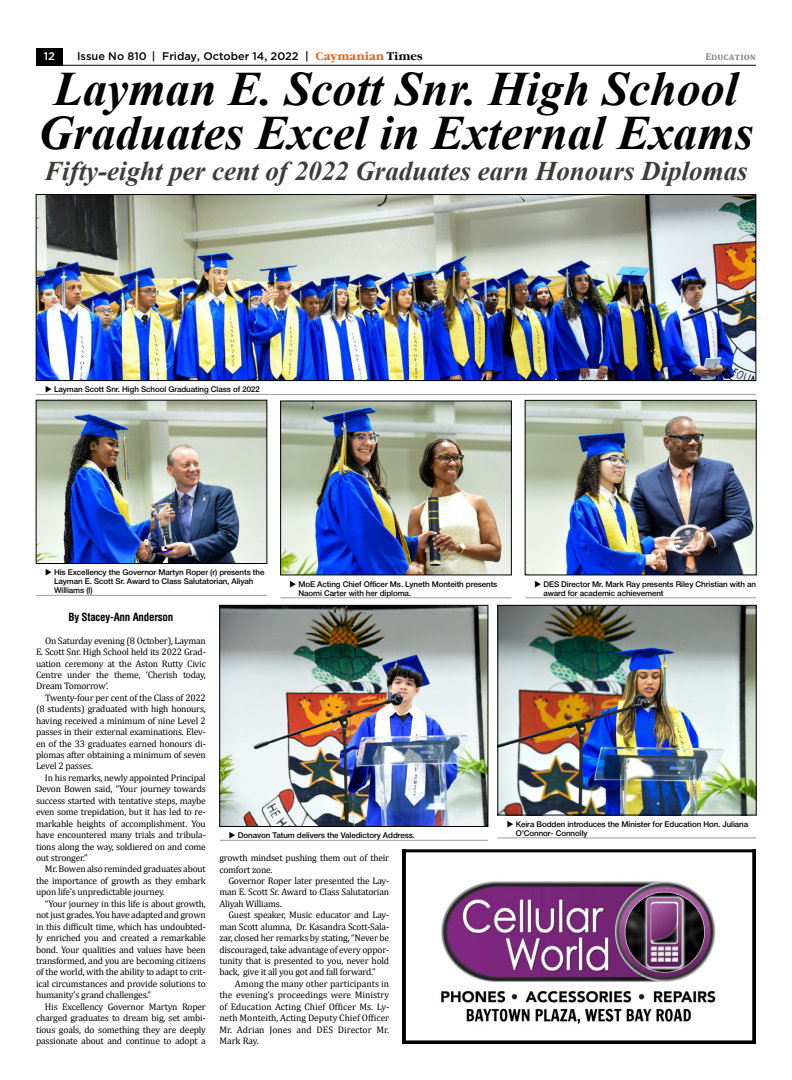
<style>
.page{position:relative;width:792px;height:1080px;background:#fff}
.page>*{position:absolute;margin:0;border:0;box-sizing:border-box;transform-origin:0 0}
.t1{font:italic 700 48px/44px "Times New Roman";color:#000;text-align:center}
.t2{font:italic 700 27px "Times New Roman";color:#3c3c3b}
.t3{font:500 11px "Gotham";color:#000}
.t4{font:700 condensed 11px "Helvetica LT Std";letter-spacing:-.02em;color:#000}
.t5{font:500 11px "Gotham";color:#fff}
.t6{font:700 10px "Cambria";color:#878787}
.t7{font:9.5px/11.4px "Cambria";letter-spacing:-.02em;color:#000;text-align:justify}
.t8{font:500 8px/9px "Helvetica Neue Cyr";letter-spacing:-.01em;color:#000}
.s1{font-family:"Garamond C";font-weight:700;color:#ea5b0b}
.s2{font-family:"Garamond C";font-weight:700}
</style>
<div class="page">
<div style="left:36px;top:48px;width:27px;height:18px;background:#000"></div>
<hr style="left:36px;top:65px;width:720px;height:1px;background:#000">
<img style="left:38px;top:196px;width:716px;height:183px">
<div style="left:36px;top:194px;width:720px;height:187px;border:1px solid #000"></div>
<hr style="left:36px;top:394px;width:720px;height:1px;background:#9d9d9c">
<img style="left:38px;top:402px;width:227px;height:160px">
<div style="left:36px;top:400px;width:231px;height:164px;border:1px solid #000"></div>
<img style="left:282px;top:403px;width:228px;height:170px">
<div style="left:280px;top:401px;width:232px;height:174px;border:1px solid #000"></div>
<img style="left:222px;top:607px;width:264px;height:218px">
<div style="left:220px;top:605px;width:268px;height:222px;border:1px solid #000"></div>
<img style="left:500px;top:607px;width:254px;height:206px">
<div style="left:498px;top:605px;width:258px;height:210px;border:1px solid #000"></div>
<img style="left:527px;top:402px;width:227px;height:171px">
<div style="left:525px;top:400px;width:231px;height:175px;border:1px solid #000"></div>
<hr style="left:36px;top:595px;width:231px;height:1px;background:#9d9d9c">
<hr style="left:281px;top:598px;width:230px;height:1px;background:#9d9d9c">
<hr style="left:220px;top:840px;width:268px;height:1px;background:#9d9d9c">
<hr style="left:498px;top:838px;width:258px;height:1px;background:#9d9d9c">
<hr style="left:525px;top:598px;width:231px;height:1px;background:#9d9d9c">
<img style="left:441px;top:881px;width:275px;height:143px">
<div style="left:403px;top:849px;width:353px;height:195px;border:3px solid #000"></div>
<p class="t5" style="left:44px;top:49px;width:13px">12</p>
<p class="t3" style="left:77px;top:49px;width:347px">Issue No 810 | Friday, October 14, 2022 | <span class="s1">Caymanian</span> <span class="s2">Times</span></p>
<p class="t6" style="left:705px;top:50px;width:52px">Education</p>
<h1 class="t1" style="left:39px;top:65px;width:716px">Layman E. Scott Snr. High School<br>Graduates Excel in External Exams</h1>
<h2 class="t2" style="left:44px;top:152px;width:705px">Fifty-eight per cent of 2022 Graduates earn Honours Diplomas</h2>
<p class="t8" style="left:54px;top:385px;width:207px">Layman Scott Snr. High School Graduating Class of 2022</p>
<p class="t8" style="left:54px;top:568px;width:212px">His Excellency the Governor Martyn Roper (r) presents the<br>Layman E. Scott Sr. Award to Class Salutatorian, Aliyah<br>Williams (l)</p>
<p class="t8" style="left:299px;top:579px;width:200px">MoE Acting Chief Officer Ms. Lyneth Monteith presents<br>Naomi Carter with her diploma.</p>
<p class="t8" style="left:543px;top:579px;width:214px">DES Director Mr. Mark Ray presents Riley Christian with an award for academic achievement</p>
<p class="t4" style="left:69px;top:610px;width:106px">By Stacey-Ann Anderson</p>
<p class="t7" style="left:36px;top:635px;width:171px;text-indent:9px">On Saturday evening (8 October), Layman E. Scott Snr. High School held its 2022 Grad&shy;uation ceremony at the Aston Rutty Civic Centre under the theme, ‘Cherish today, Dream Tomorrow’.</p>
<p class="t7" style="left:36px;top:692px;width:171px;text-indent:9px">Twenty-four per cent of the Class of 2022 (8 students) graduated with high honours, having received a minimum of nine Level 2 passes in their external examinations. Elev&shy;en of the 33 graduates earned honours di&shy;plomas after obtaining a minimum of seven Level 2 passes.</p>
<p class="t7" style="left:36px;top:772px;width:171px;text-indent:9px">In his remarks, newly appointed Principal Devon Bowen said, “Your journey towards success started with tentative steps, maybe even some trepidation, but it has led to re&shy;markable heights of accomplishment. You have encountered many trials and tribula&shy;tions along the way, soldiered on and come out stronger.”</p>
<p class="t7" style="left:36px;top:863px;width:171px;text-indent:9px">Mr. Bowen also reminded graduates about the importance of growth as they embark upon life’s unpredictable journey.</p>
<p class="t7" style="left:36px;top:898px;width:171px;text-indent:9px">“Your journey in this life is about growth, not just grades. You have adapted and grown in this difficult time, which has undoubted&shy;ly enriched you and created a remarkable bond. Your qualities and values have been transformed, and you are becoming citizens of the world, with the ability to adapt to crit&shy;ical circumstances and provide solutions to humanity’s grand challenges.”</p>
<p class="t7" style="left:36px;top:1001px;width:171px;text-indent:9px">His Excellency Governor Martyn Roper charged graduates to dream big, set ambi&shy;tious goals, do something they are deeply passionate about and continue to adopt a</p>
<p class="t8" style="left:238px;top:831px;width:179px">Donavon Tatum delivers the Valedictory Address.</p>
<p class="t8" style="left:516px;top:819px;width:234px">Keira Bodden introduces the Minister for Education Hon. Juliana<br>O’Connor- Connolly</p>
<p class="t7" style="left:219px;top:852px;width:171px">growth mindset pushing them out of their comfort zone.</p>
<p class="t7" style="left:219px;top:875px;width:171px;text-indent:9px">Governor Roper later presented the Lay&shy;man E. Scott Sr. Award to Class Salutatorian Aliyah Williams.</p>
<p class="t7" style="left:219px;top:909px;width:171px;text-indent:9px">Guest speaker, Music educator and Lay&shy;man Scott alumna, Dr. Kasandra Scott-Sala&shy;zar, closed her remarks by stating, “Never be discouraged, take advantage of every oppor&shy;tunity that is presented to you, never hold back, give it all you got and fall forward.”</p>
<p class="t7" style="left:219px;top:978px;width:171px;text-indent:16px">Among the many other participants in the evening’s proceedings were Ministry of Education Acting Chief Officer Ms. Ly&shy;neth Monteith, Acting Deputy Chief Officer Mr. Adrian Jones and DES Director Mr.<br>Mark Ray.</p>
</div>
